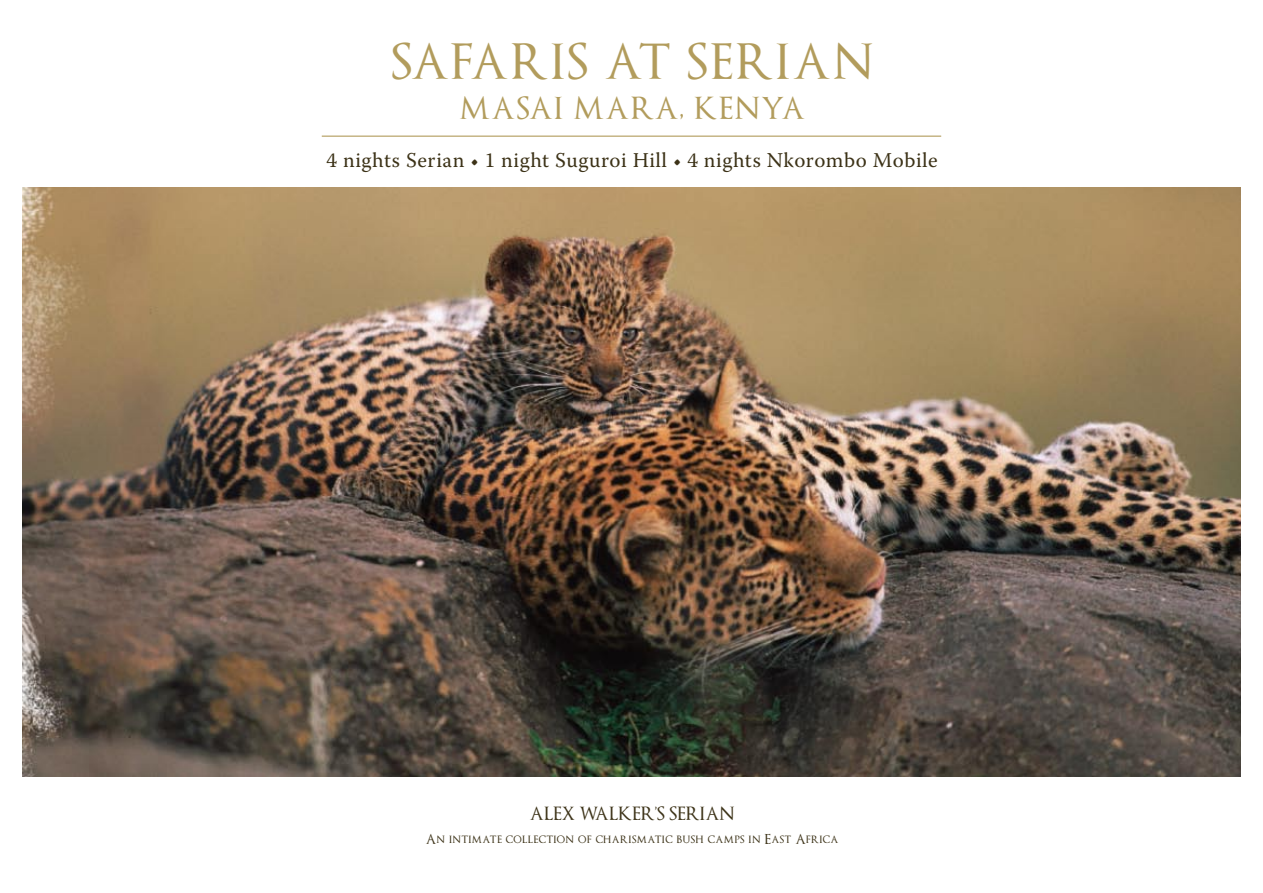
<style>
.page{position:relative;width:1263px;height:893px;background:#fff}
.page>*{position:absolute;margin:0;border:0;box-sizing:border-box;transform-origin:0 0}
.t1{font:48px "Optimus Princeps";letter-spacing:.05em;color:#b29c5c}
.t2{font:30px "Optimus Princeps";letter-spacing:.05em;color:#b29c5c}
.t3{font:21px "Warnock Pro";letter-spacing:.025em;color:#3c3217}
.t4{font:18px "Optimus Princeps";color:#3c3217}
.t5{font:13.5px "Optimus Princeps";letter-spacing:.025em;color:#3c3217}
</style>
<div class="page">
<img style="left:22px;top:187px;width:1219px;height:590px">
<hr style="left:322px;top:136px;width:619px;height:1px;background:#b29c5c">
<h1 class="t1" style="left:391px;top:38px;width:483px">SAFARIS AT SERIAN</h1>
<h2 class="t2" style="left:459px;top:93px;width:347px">MASAI MARA, KENYA</h2>
<h3 class="t3" style="left:327px;top:148px;width:613px">4 nights Serian • 1 night Suguroi Hill • 4 nights Nkorombo Mobile</h3>
<h3 class="t4" style="left:530px;top:804px;width:206px">ALEX WALKER’S SERIAN</h3>
<p class="t5" style="left:426px;top:832px;width:414px">An intimate collection of charismatic bush camps in East Africa</p>
</div>
